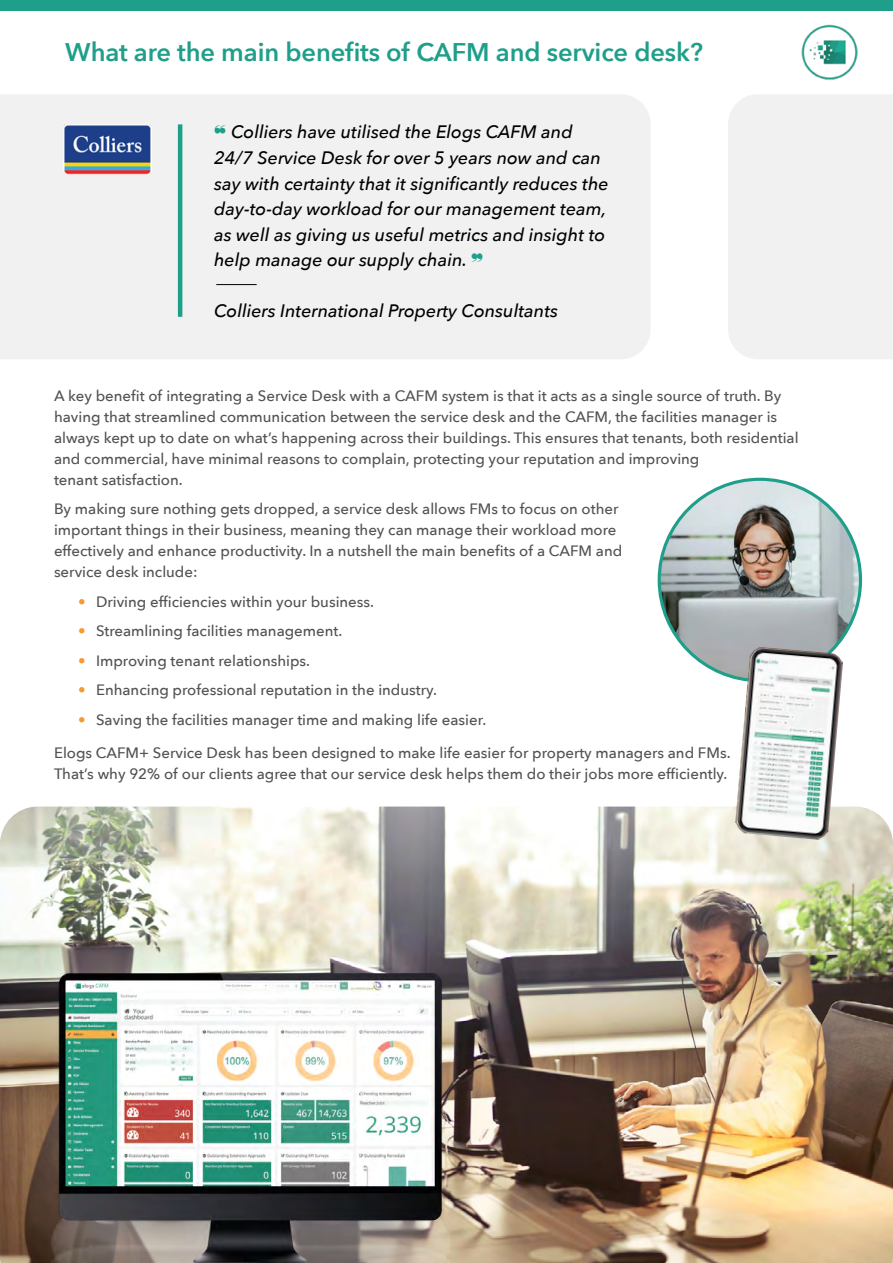
<style>
.page{position:relative;width:893px;height:1263px;background:#fff}
.page>*{position:absolute;margin:0;border:0;box-sizing:border-box;transform-origin:0 0}
.t1{font:600 25.5px "Avenir Next";letter-spacing:-.005em;color:#1f9f8a}
.t2{font:italic 500 18px/25.5px "Avenir Next";color:#000}
.t3{font:500 15px/21px "Avenir Next";color:#525252}
.s1{color:#1f9f8a}
.s2{color:#f8982e}
</style>
<div class="page">
<img style="left:0;top:806px;width:893px;height:457px">
<div style="left:0;top:94px;width:650px;height:265px;background:#f1f1f1"></div>
<div style="left:728px;top:94px;width:165px;height:265px;background:#f1f1f1"></div>
<div style="left:0;top:0;width:893px;height:10px;background:#1f9f8a"></div>
<hr style="left:178px;top:124px;width:4px;height:193px;background:#1f9f8a">
<hr style="left:216px;top:284px;width:41px;height:1px;background:#000">
<img style="left:64px;top:124px;width:88px;height:50px">
<img style="left:52px;top:973px;width:398px;height:290px">
<img style="left:659px;top:479px;width:201px;height:200px">
<img style="left:734px;top:646px;width:110px;height:194px">
<img style="left:801px;top:24px;width:57px;height:56px">
<h1 class="t1" style="left:65px;top:31px;width:639px">What are the main benefits of CAFM and service desk?</h1>
<p class="t2" style="left:214px;top:119px;width:396px"><span class="s1">❝</span> Colliers have utilised the Elogs CAFM and 24/7 Service Desk for over 5 years now and can say with certainty that it significantly reduces the day-to-day workload for our management team, as well as giving us useful metrics and insight to help manage our supply chain. <span class="s1">❞</span></p>
<p class="t2" style="left:214px;top:297px;width:345px">Colliers International Property Consultants</p>
<p class="t3" style="left:54px;top:384px;width:746px">A key benefit of integrating a Service Desk with a CAFM system is that it acts as a single source of truth. By having that streamlined communication between the service desk and the CAFM, the facilities manager is always kept up to date on what’s happening across their buildings. This ensures that tenants, both residential and commercial, have minimal reasons to complain, protecting your reputation and improving<br>tenant satisfaction.</p>
<p class="t3" style="left:54px;top:498px;width:570px">By making sure nothing gets dropped, a service desk allows FMs to focus on other important things in their business, meaning they can manage their workload more effectively and enhance productivity. In a nutshell the main benefits of a CAFM and service desk include:</p>
<p class="t3" style="left:78px;top:590px;width:298px"><span class="s2">•</span> Driving efficiencies within your business.</p>
<p class="t3" style="left:78px;top:620px;width:266px"><span class="s2">•</span> Streamlining facilities management.</p>
<p class="t3" style="left:78px;top:649px;width:234px"><span class="s2">•</span> Improving tenant relationships.</p>
<p class="t3" style="left:78px;top:679px;width:361px"><span class="s2">•</span> Enhancing professional reputation in the industry.</p>
<p class="t3" style="left:78px;top:708px;width:410px"><span class="s2">•</span> Saving the facilities manager time and making life easier.</p>
<p class="t3" style="left:54px;top:742px;width:678px">Elogs CAFM+ Service Desk has been designed to make life easier for property managers and FMs.<br>That’s why 92% of our clients agree that our service desk helps them do their jobs more efficiently.</p>
</div>
